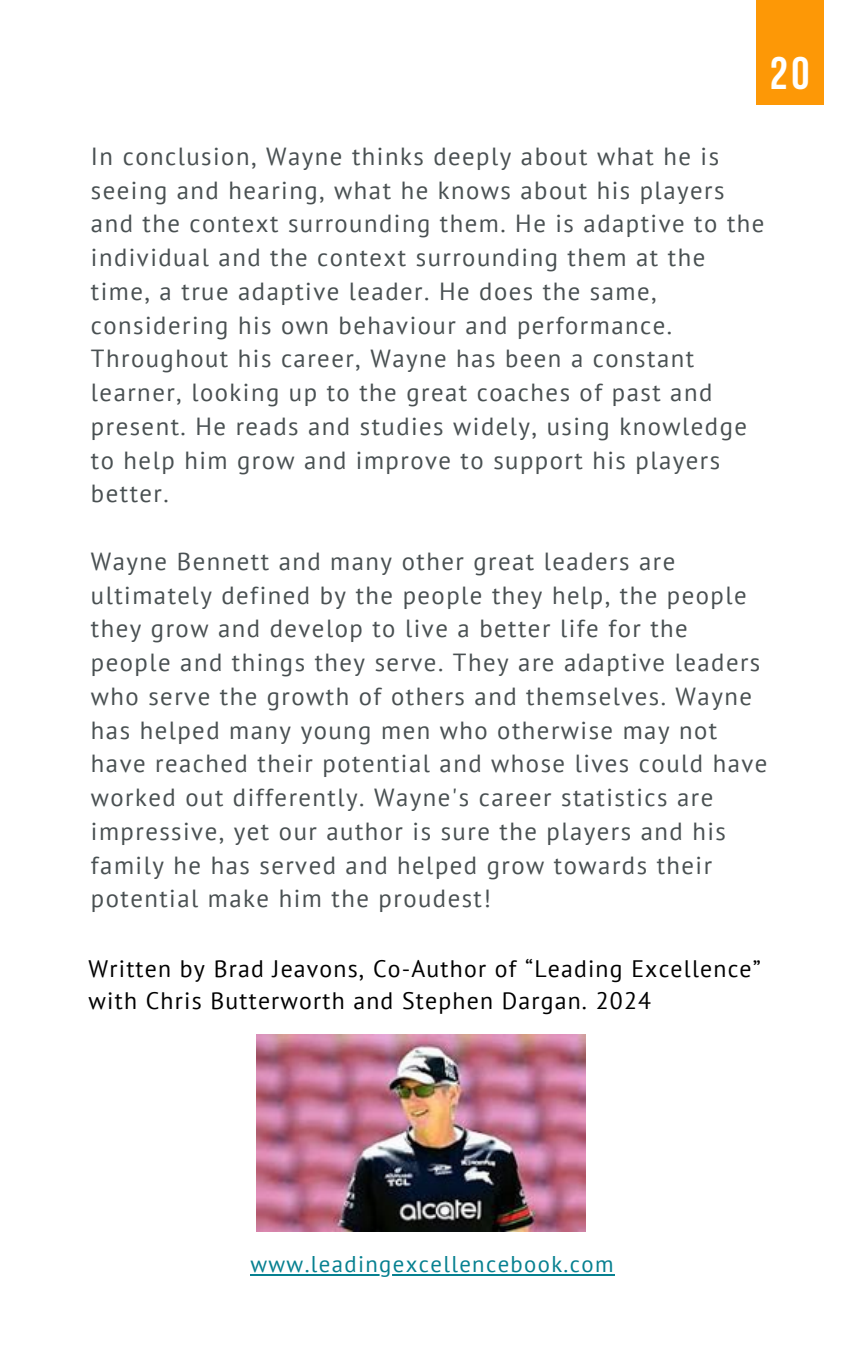
<style>
.page{position:relative;width:864px;height:1350px;background:#fff}
.page>*{position:absolute;margin:0;border:0;box-sizing:border-box;transform-origin:0 0}
.t1{font:700 45.45px "Bebas Neue";color:#fff}
.t2{font:24.75px/33.8px "PT Sans";letter-spacing:.06em;color:#495052}
.t3{font:23.85px/31.9px "PT Sans";letter-spacing:.05em;color:#000}
.t4{font:22.72px "PT Sans";letter-spacing:.06em;color:#068090}
</style>
<div class="page">
<div style="left:756px;top:0;width:67px;height:105px;background:#fd9806"></div>
<img style="left:256px;top:1034px;width:329px;height:198px">
<hr style="left:250px;top:1274px;width:365px;height:1px;background:#068090">
<h1 class="t1" style="left:770px;top:55px;width:41px">20</h1>
<p class="t2" style="left:91px;top:139px;width:675px">In conclusion, Wayne thinks deeply about what he is seeing and hearing, what he knows about his players and the context surrounding them. He is adaptive to the individual and the context surrounding them at the time, a true adaptive leader. He does the same, considering his own behaviour and performance.<br>Throughout his career, Wayne has been a constant learner, looking up to the great coaches of past and present. He reads and studies widely, using knowledge to help him grow and improve to support his players better.</p>
<h1 class="t2" style="left:91px;top:544px;width:678px">Wayne Bennett and many other great leaders are ultimately defined by the people they help, the people they grow and develop to live a better life for the people and things they serve. They are adaptive leaders who serve the growth of others and themselves. Wayne has helped many young men who otherwise may not have reached their potential and whose lives could have worked out differently. Wayne's career statistics are impressive, yet our author is sure the players and his family he has served and helped grow towards their potential make him the proudest!</h1>
<p class="t3" style="left:89px;top:952px;width:674px">Written by Brad Jeavons, Co-Author of “Leading Excellence” with Chris Butterworth and Stephen Dargan. 2024</p>
<h1 class="t4" style="left:250px;top:1249px;width:365px">www.leadingexcellencebook.com</h1>
</div>
